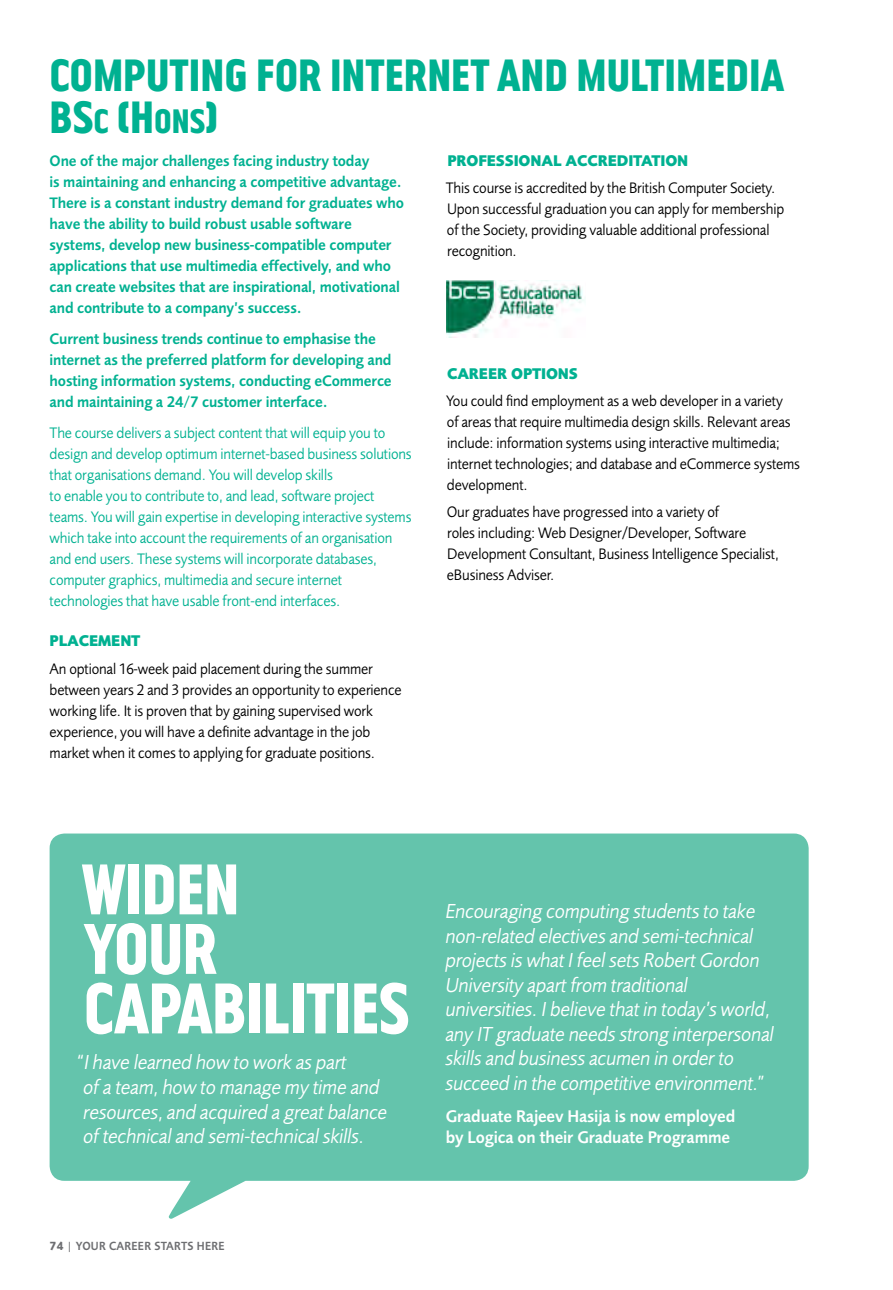
<style>
.page{position:relative;width:893px;height:1290px;background:#fff}
.page>*{position:absolute;margin:0;border:0;box-sizing:border-box;transform-origin:0 0}
.t1{font:66.5px/59.5px "Gordon";letter-spacing:-.01em;color:#fff;scale:.94 1}
.t2{font:42px/42px "Gordon";color:#00b191}
.t3{font:italic 21px/24.5px "Foundry Sans";letter-spacing:-.01em;color:#fff;scale:.94 1}
.t4{font:600 17.5px/21px "Foundry Sans";letter-spacing:-.01em;color:#fff;scale:.94 1}
.t5{font:15.75px/21px "Foundry Sans";letter-spacing:-.01em;color:#000;scale:.94 1}
.t6{font:600 15.75px/21px "Foundry Sans";letter-spacing:-.01em;color:#00b191;scale:.94 1}
.t7{font:15.75px/21px "Foundry Sans";letter-spacing:-.01em;color:#00b191;scale:.94 1}
.t8{font:800 15.75px "Foundry Sans";letter-spacing:-.01em;color:#00b191;scale:.94 1}
.t9{font:600 12.25px "Foundry Sans";letter-spacing:.02em;color:#6d6e71;scale:.9 1}
.s1{font-size:31.5px}
.s2{font-weight:700}
</style>
<div class="page">
<img style="left:446px;top:281px;width:139px;height:56px">
<svg style="left:50px;top:833px;width:759px;height:386px;background:#73c9b4"></svg>
<h2 class="t2" style="left:50px;top:54px;width:736px">COMPUTING FOR INTERNET AND MULTIMEDIA<br>BS<span class="s1">C</span> (H<span class="s1">ONS</span>)</h2>
<p class="t6" style="left:50px;top:150px;width:378px">One of the major challenges facing industry today<br>is maintaining and enhancing a competitive advantage.<br>There is a constant industry demand for graduates who have the ability to build robust usable software systems, develop new business-compatible computer applications that use multimedia effectively, and who can create websites that are inspirational, motivational and contribute to a company’s success.</p>
<p class="t6" style="left:50px;top:328px;width:365px">Current business trends continue to emphasise the internet as the preferred platform for developing and hosting information systems, conducting eCommerce and maintaining a 24/7 customer interface.</p>
<p class="t7" style="left:50px;top:422px;width:387px">The course delivers a subject content that will equip you to design and develop optimum internet-based business solutions that organisations demand. You will develop skills<br>to enable you to contribute to, and lead, software project teams. You will gain expertise in developing interactive systems which take into account the requirements of an organisation and end users. These systems will incorporate databases, computer graphics, multimedia and secure internet technologies that have usable front-end interfaces.</p>
<p class="t8" style="left:50px;top:632px;width:13px">PLACE</p>
<p class="t8" style="left:98px;top:632px;width:18px">MENT</p>
<p class="t5" style="left:50px;top:658px;width:376px">An optional 16-week paid placement during the summer between years 2 and 3 provides an opportunity to experience working life. It is proven that by gaining supervised work experience, you will have a definite advantage in the job market when it comes to applying for graduate positions.</p>
<p class="t8" style="left:447px;top:151px;width:73px">PROFESSIONAL</p>
<p class="t8" style="left:565px;top:151px;width:6px">ACC</p>
<p class="t8" style="left:598px;top:151px;width:13px">REDITATION</p>
<p class="t5" style="left:446px;top:177px;width:361px">This course is accredited by the British Computer Society.<br>Upon successful graduation you can apply for membership of the Society, providing valuable additional professional recognition.</p>
<p class="t8" style="left:447px;top:364px;width:95px">CAREE ROPTION</p>
<p class="t8" style="left:569px;top:364px;width:11px">S</p>
<p class="t5" style="left:446px;top:390px;width:378px">You could find employment as a web developer in a variety<br>of areas that require multimedia design skills. Relevant areas include: information systems using interactive multimedia; internet technologies; and database and eCommerce systems development.</p>
<p class="t5" style="left:447px;top:501px;width:355px">Our graduates have progressed into a variety of<br>roles including: Web Designer/Developer, Software Development Consultant, Business Intelligence Specialist, eBusiness Adviser.</p>
<h1 class="t1" style="left:82px;top:860px;width:350px">WIDEN<br>YOUR<br>CAPABILITIES</h1>
<h3 class="t3" style="left:84px;top:1050px;width:325px;text-indent:-7px">“I have learned how to work as part<br>of a team, how to manage my time and resources, and acquired a great balance of technical and semi-technical skills.</h3>
<p class="t3" style="left:446px;top:899px;width:351px">Encouraging computing students to take non-related electives and semi-technical projects is what I feel sets Robert Gordon University apart from traditional universities. I believe that in today’s world, any IT graduate needs strong interpersonal skills and business acumen in order to succeed in the competitive environment.”</p>
<p class="t4" style="left:446px;top:1105px;width:309px">Graduate Rajeev Hasija is now employed by Logica on their Graduate Programme</p>
<p class="t9" style="left:50px;top:1238px;width:196px"><span class="s2">74</span> | YOUR CAREER STARTS HERE</p>
</div>
